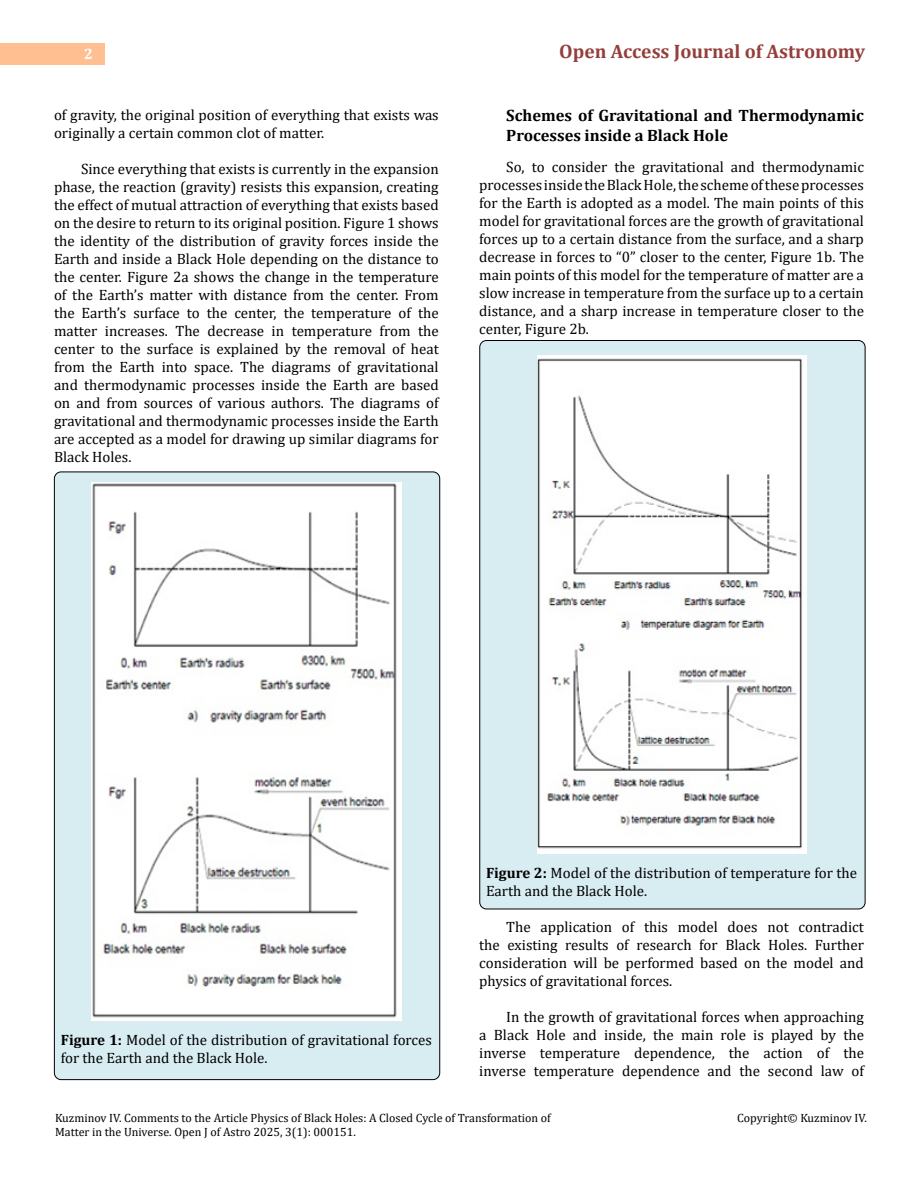
<style>
.page{position:relative;width:918px;height:1188px;background:#fff}
.page>*{position:absolute;margin:0;border:0;box-sizing:border-box;transform-origin:0 0}
.t1{font:700 19.5px "Cambria";color:#953f3c}
.t2{font:700 16.5px/19.8px "Cambria";color:#000}
.t3{font:15px/18px "Cambria";color:#000;text-align:justify}
.t4{font:700 15px "Cambria";color:#fff}
.t5{font:12px/14.2px "Cambria";color:#000}
.s1{font-weight:700}
</style>
<div class="page">
<div style="left:0;top:43px;width:105px;height:21px;background:#ffbf91"></div>
<div style="left:480px;top:341px;width:385px;height:568px;background:#d8edf2;border-radius:7px"></div>
<div style="left:54px;top:472px;width:386px;height:608px;background:#d8edf2;border-radius:7px"></div>
<img style="left:91px;top:483px;width:311px;height:537px">
<img style="left:537px;top:355px;width:269px;height:499px">
<p class="t4" style="left:84px;top:44px;width:10px">2</p>
<h1 class="t1" style="left:559px;top:38px;width:307px">Open Access Journal of Astronomy</h1>
<p class="t3" style="left:54px;top:105px;width:386px">of gravity, the original position of everything that exists was originally a certain common clot of matter.</p>
<p class="t3" style="left:54px;top:159px;width:386px;text-indent:27px">Since everything that exists is currently in the expansion phase, the reaction (gravity) resists this expansion, creating the effect of mutual attraction of everything that exists based on the desire to return to its original position. Figure 1 shows the identity of the distribution of gravity forces inside the Earth and inside a Black Hole depending on the distance to the center. Figure 2a shows the change in the temperature of the Earth’s matter with distance from the center. From the Earth’s surface to the center, the temperature of the matter increases. The decrease in temperature from the center to the surface is explained by the removal of heat from the Earth into space. The diagrams of gravitational and thermodynamic processes inside the Earth are based on and from sources of various authors. The diagrams of gravitational and thermodynamic processes inside the Earth are accepted as a model for drawing up similar diagrams for Black Holes.</p>
<p class="t2" style="left:506px;top:105px;width:359px">Schemes of Gravitational and Thermodynamic<br>Processes inside a Black Hole</p>
<p class="t3" style="left:479px;top:158px;width:386px;text-indent:27px">So, to consider the gravitational and thermodynamic processes inside the Black Hole, the scheme of these processes for the Earth is adopted as a model. The main points of this model for gravitational forces are the growth of gravitational forces up to a certain distance from the surface, and a sharp decrease in forces to “0” closer to the center, Figure 1b. The main points of this model for the temperature of matter are a slow increase in temperature from the surface up to a certain distance, and a sharp increase in temperature closer to the center, Figure 2b.</p>
<p class="t3" style="left:61px;top:1031px;width:373px"><span class="s1">Figure 1:</span> Model of the distribution of gravitational forces for the Earth and the Black Hole.</p>
<p class="t3" style="left:486px;top:864px;width:373px"><span class="s1">Figure 2:</span> Model of the distribution of temperature for the<br>Earth and the Black Hole.</p>
<p class="t3" style="left:479px;top:918px;width:386px;text-indent:27px">The application of this model does not contradict the existing results of research for Black Holes. Further consideration will be performed based on the model and physics of gravitational forces.</p>
<p class="t3" style="left:479px;top:1008px;width:386px;text-indent:27px">In the growth of gravitational forces when approaching a Black Hole and inside, the main role is played by the inverse temperature dependence, the action of the inverse temperature dependence and the second law of</p>
<p class="t5" style="left:55px;top:1111px;width:497px">Kuzminov IV. Comments to the Article Physics of Black Holes: A Closed Cycle of Transformation of<br>Matter in the Universe. Open J of Astro 2025, 3(1): 000151.</p>
<p class="t5" style="left:737px;top:1111px;width:131px">Copyright© Kuzminov IV.</p>
</div>
